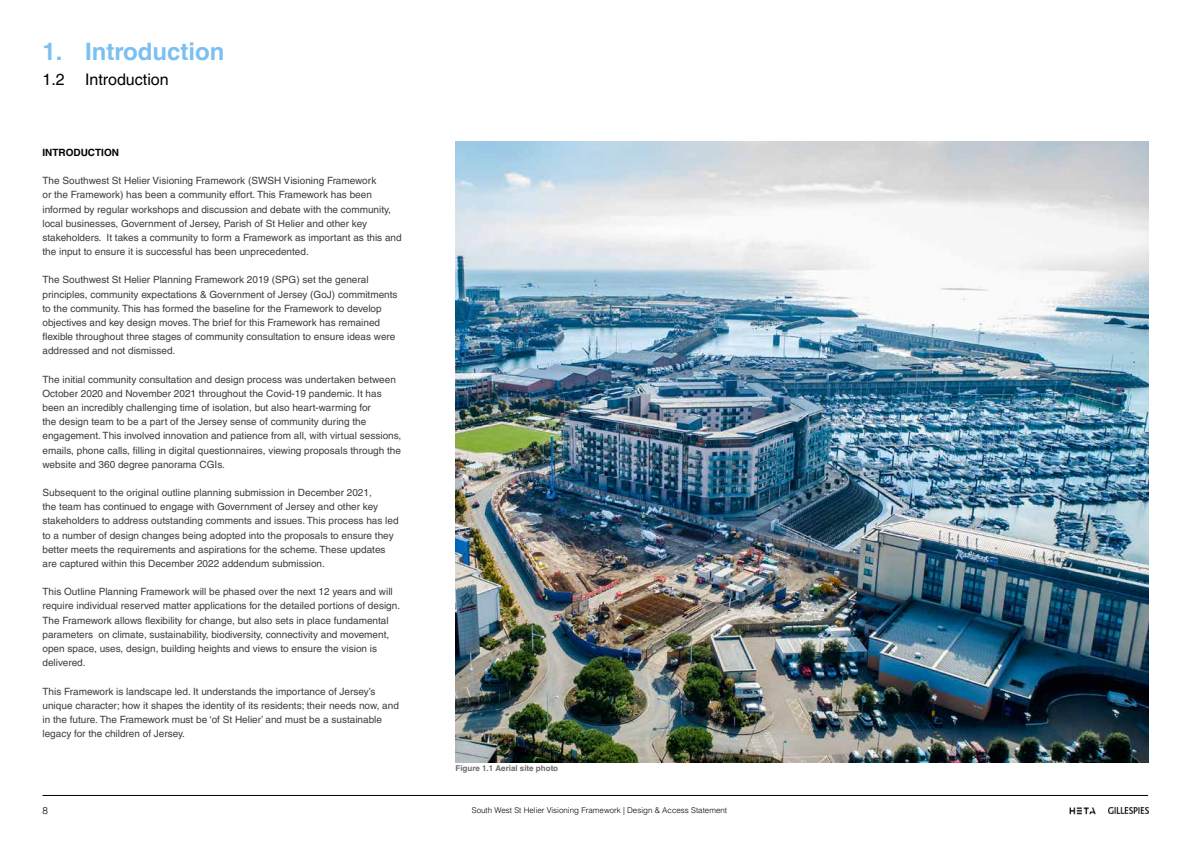
<style>
.page{position:relative;width:1191px;height:842px;background:#fff}
.page>*{position:absolute;margin:0;border:0;box-sizing:border-box;transform-origin:0 0}
.t1{font:700 24px "Helvetica LT Pro";color:#7cc0f2}
.t2{font:16px "Helvetica LT Pro";color:#000}
.t3{font:10px/14.2px "Helvetica LT Pro";color:#3c3c3b}
.t4{font:700 10px "Helvetica LT Pro";color:#000}
.t5{font:300 10px "Helvetica LT Pro";color:#000}
.t6{font:300 8px "Helvetica LT Pro";color:#000}
.t7{font:700 8px "Helvetica LT Pro";color:#6d6c6c}
</style>
<div class="page">
<img style="left:455px;top:142px;width:693px;height:621px">
<hr style="left:43px;top:795px;width:1105px;height:1px;background:#000">
<img style="left:1069px;top:807px;width:27px;height:8px">
<img style="left:1108px;top:808px;width:40px;height:6px">
<h1 class="t1" style="left:43px;top:43px;width:184px">1. Introduction</h1>
<h2 class="t2" style="left:43px;top:74px;width:24px">1.2</h2>
<h2 class="t2" style="left:85px;top:74px;width:85px">Introduction</h2>
<p class="t4" style="left:43px;top:149px;width:78px">INTRODUCTION</p>
<p class="t3" style="left:43px;top:175px;width:361px">The Southwest St Helier Visioning Framework (SWSH Visioning Framework<br>or the Framework) has been a community effort. This Framework has been informed by regular workshops and discussion and debate with the community, local businesses, Government of Jersey, Parish of St Helier and other key stakeholders. It takes a community to form a Framework as important as this and the input to ensure it is successful has been unprecedented.</p>
<p class="t3" style="left:43px;top:274px;width:356px">The Southwest St Helier Planning Framework 2019 (SPG) set the general principles, community expectations &amp; Government of Jersey (GoJ) commitments to the community. This has formed the baseline for the Framework to develop objectives and key design moves. The brief for this Framework has remained flexible throughout three stages of community consultation to ensure ideas were addressed and not dismissed.</p>
<p class="t3" style="left:43px;top:373px;width:360px">The initial community consultation and design process was undertaken between October 2020 and November 2021 throughout the Covid-19 pandemic. It has been an incredibly challenging time of isolation, but also heart-warming for<br>the design team to be a part of the Jersey sense of community during the engagement. This involved innovation and patience from all, with virtual sessions, emails, phone calls, filling in digital questionnaires, viewing proposals through the website and 360 degree panorama CGIs.</p>
<p class="t3" style="left:43px;top:486px;width:357px">Subsequent to the original outline planning submission in December 2021,<br>the team has continued to engage with Government of Jersey and other key stakeholders to address outstanding comments and issues. This process has led to a number of design changes being adopted into the proposals to ensure they better meets the requirements and aspirations for the scheme. These updates are captured within this December 2022 addendum submission.</p>
<p class="t3" style="left:43px;top:586px;width:359px">This Outline Planning Framework will be phased over the next 12 years and will require individual reserved matter applications for the detailed portions of design.<br>The Framework allows flexibility for change, but also sets in place fundamental parameters on climate, sustainability, biodiversity, connectivity and movement, open space, uses, design, building heights and views to ensure the vision is delivered.</p>
<p class="t3" style="left:43px;top:685px;width:358px">This Framework is landscape led. It understands the importance of Jersey’s unique character; how it shapes the identity of its residents; their needs now, and in the future. The Framework must be ‘of St Helier’ and must be a sustainable legacy for the children of Jersey.</p>
<p class="t7" style="left:455px;top:765px;width:104px">Figure 1.1 Aerial site photo</p>
<p class="t5" style="left:43px;top:807px;width:7px">8</p>
<p class="t6" style="left:472px;top:808px;width:257px">South West St Helier Visioning Framework | Design &amp; Access Statement</p>
</div>
